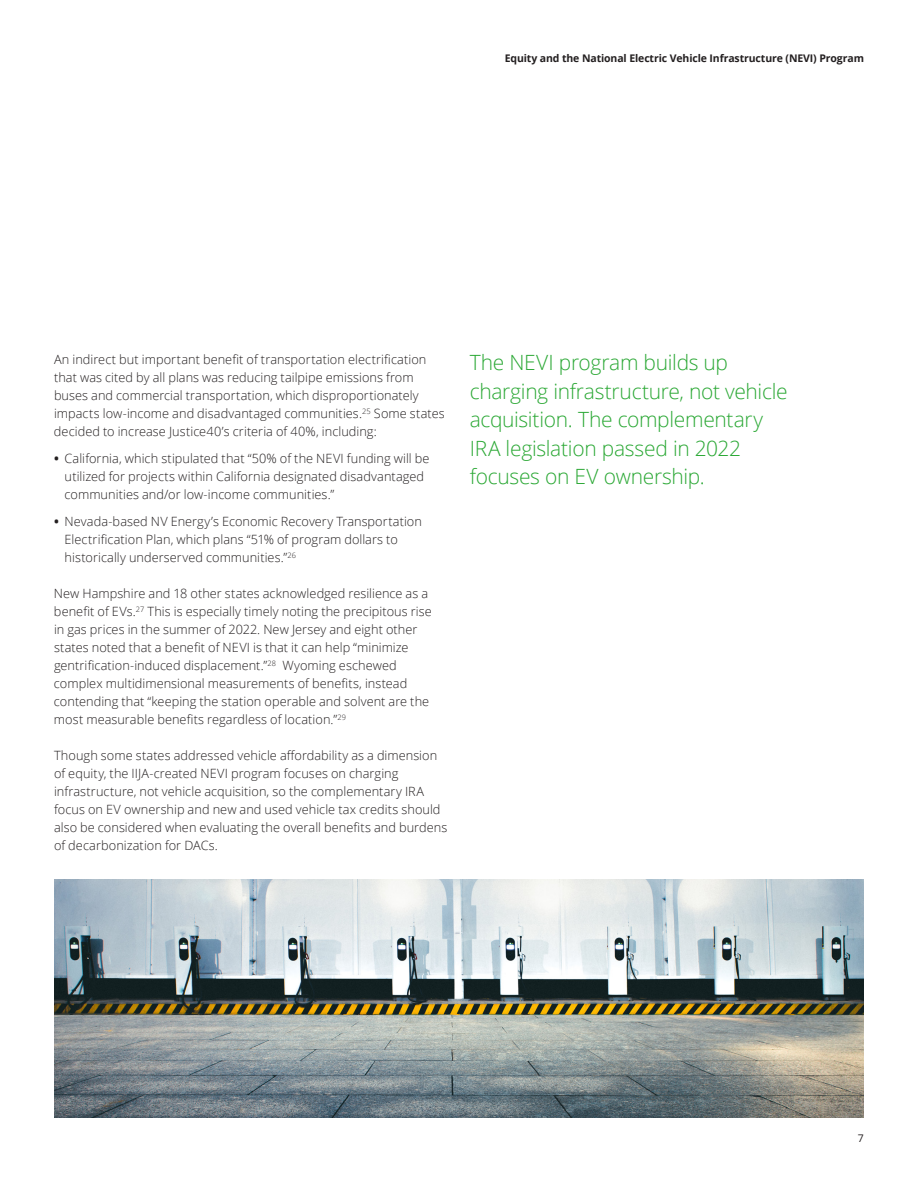
<style>
.page{position:relative;width:918px;height:1188px;background:#fff}
.page>*{position:absolute;margin:0;border:0;box-sizing:border-box;transform-origin:0 0}
.Subhead_A__8_5_12pt{font:300 21px/28.5px "Open Sans";letter-spacing:-.015em;color:#2ba835}
.t1{font:300 12.75px/18px "Open Sans";letter-spacing:.005em;color:#231f20}
.t2{font:700 10.5px "Open Sans";letter-spacing:-.01em;color:#231f20}
.t3{font:10.5px "Open Sans";color:#231f20}
.s1{font-weight:700}
</style>
<div class="page">
<img style="left:54px;top:880px;width:810px;height:237px">
<p class="t2" style="left:505px;top:51px;width:361px">Equity and the National Electric Vehicle Infrastructure (NEVI) Program</p>
<p class="t1" style="left:54px;top:350px;width:392px">An indirect but important benefit of transportation electrification that was cited by all plans was reducing tailpipe emissions from buses and commercial transportation, which disproportionately impacts low-income and disadvantaged communities.<sup>25</sup> Some states decided to increase Justice40’s criteria of 40%, including:</p>
<p class="t1" style="left:65px;top:449px;width:366px;text-indent:-11px"><span class="s1">•</span> California, which stipulated that “50% of the NEVI funding will be utilized for projects within California designated disadvantaged communities and/or low-income communities.”</p>
<p class="t1" style="left:65px;top:512px;width:359px;text-indent:-11px"><span class="s1">•</span> Nevada-based NV Energy’s Economic Recovery Transportation<br>Electrification Plan, which plans “51% of program dollars to historically underserved communities.”<sup>26</sup></p>
<p class="t1" style="left:54px;top:584px;width:379px">New Hampshire and 18 other states acknowledged resilience as a benefit of EVs.<sup>27</sup> This is especially timely noting the precipitous rise in gas prices in the summer of 2022. New Jersey and eight other states noted that a benefit of NEVI is that it can help “minimize gentrification-induced displacement.”<sup>28</sup> Wyoming eschewed complex multidimensional measurements of benefits, instead contending that “keeping the station operable and solvent are the most measurable benefits regardless of location.”<sup>29</sup></p>
<p class="t1" style="left:54px;top:746px;width:395px">Though some states addressed vehicle affordability as a dimension of equity, the IIJA-created NEVI program focuses on charging infrastructure, not vehicle acquisition, so the complementary IRA focus on EV ownership and new and used vehicle tax credits should also be considered when evaluating the overall benefits and burdens of decarbonization for DACs.</p>
<p class="Subhead_A__8_5_12pt" style="left:470px;top:348px;width:319px">The NEVI program builds up charging infrastructure, not vehicle acquisition. The complementary<br>IRA legislation passed in 2022 focuses on EV ownership.</p>
<p class="t3" style="left:858px;top:1131px;width:8px">7</p>
</div>
